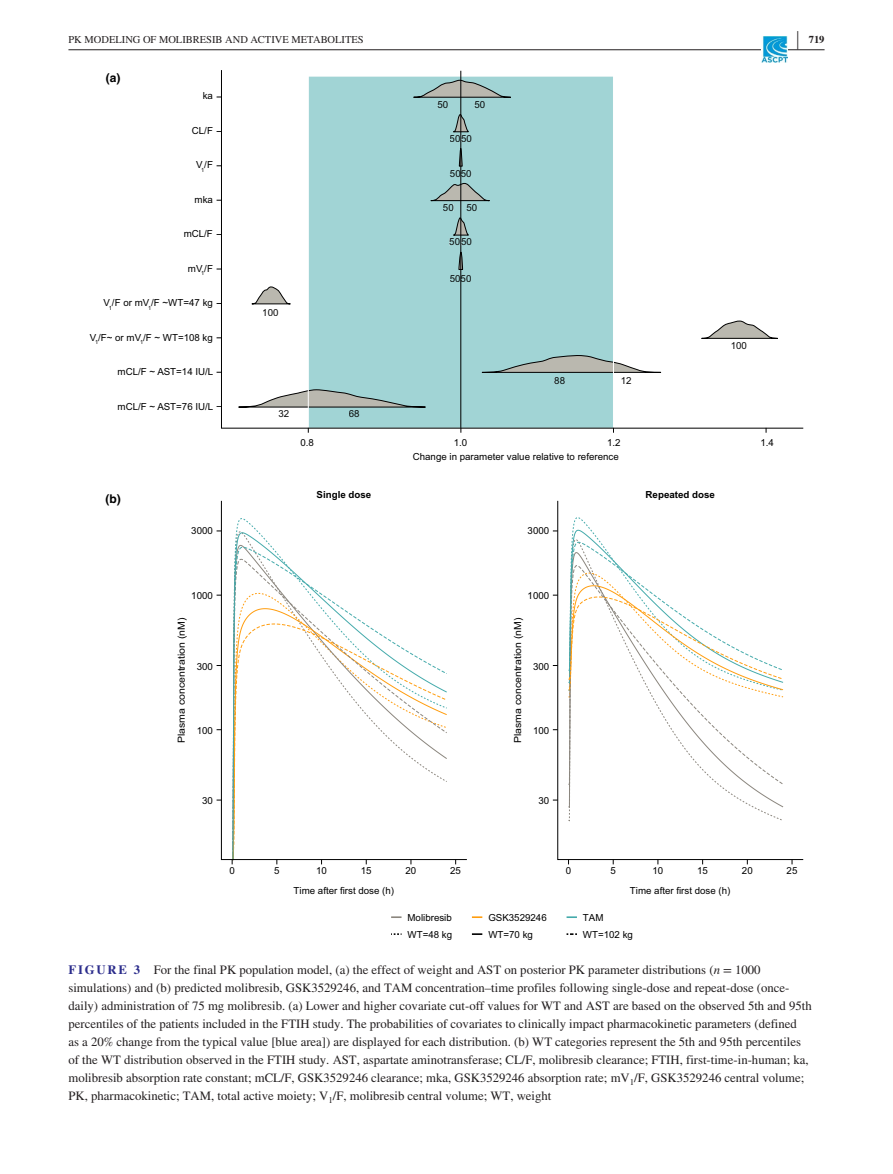
<style>
.page{position:relative;width:893px;height:1174px;background:#fff}
.page>*{position:absolute;margin:0;border:0;box-sizing:border-box;transform-origin:0 0}
.t1{font:700 25.95px "STIX";color:#231f20;scale:.36 1}
.t2{font:12.75px/18px "STIX";color:#231f20}
.t3{font:700 12px "Helvetica";color:#000}
.t4{font:10.5px "STIX";color:#231f20}
.t5{font:700 10.5px "STIX";color:#231f20}
.t6{font:9.75px "Arial";color:#000}
.t7{font:9.75px "Arial";color:#000;scale:1.08 1}
.t8{font:9.75px "Arial";color:#060808}
.t9{font:700 9.75px "Arial";color:#000}
.t10{font:9.75px "Arial";color:#0a0a0a}
.s1{font-weight:700;color:#2c2d8c}
.s2{font-style:italic}
</style>
<div class="page">
<hr style="left:68px;top:49px;width:756px;height:1px;background:#231f20">
<img style="left:761px;top:37px;width:26px;height:25px">
<svg style="left:221px;top:501px;width:582px;height:359px"></svg>
<svg style="left:391px;top:933px;width:11px;height:2px"></svg>
<svg style="left:472px;top:933px;width:10px;height:2px"></svg>
<svg style="left:567px;top:933px;width:10px;height:2px"></svg>
<svg style="left:472px;top:916px;width:10px;height:2px"></svg>
<svg style="left:567px;top:916px;width:10px;height:2px"></svg>
<svg style="left:391px;top:916px;width:10px;height:2px"></svg>
<svg style="left:221px;top:70px;width:582px;height:359px"></svg>
<h1 class="t1" style="left:797px;top:25px;width:7px">|</h1>
<p class="t4" style="left:68px;top:32px;width:297px">PK MODELING OF MOLIBRESIB AND ACTIVE METABOLITES</p>
<p class="t5" style="left:809px;top:33px;width:17px">719</p>
<p class="t3" style="left:106px;top:71px;width:16px">(a)</p>
<p class="t6" style="left:203px;top:90px;width:12px">ka</p>
<p class="t6" style="left:192px;top:124px;width:23px">CL/F</p>
<p class="t6" style="left:196px;top:159px;width:18px">V<sub>1</sub>/F</p>
<p class="t6" style="left:195px;top:193px;width:20px">mka</p>
<p class="t6" style="left:184px;top:227px;width:31px">mCL/F</p>
<p class="t6" style="left:188px;top:262px;width:27px">mV<sub>1</sub>/F</p>
<p class="t6" style="left:103px;top:296px;width:111px">V<sub>1</sub>/F or mV<sub>1</sub>/F ~WT=47 kg</p>
<p class="t6" style="left:90px;top:331px;width:125px">V<sub>1</sub>/F~ or mV<sub>1</sub>/F ~ WT=108 kg</p>
<p class="t6" style="left:118px;top:365px;width:97px">mCL/F ~ AST=14 IU/L</p>
<p class="t6" style="left:118px;top:400px;width:97px">mCL/F ~ AST=76 IU/L</p>
<p class="t10" style="left:262px;top:306px;width:18px">100</p>
<p class="t10" style="left:279px;top:407px;width:12px">32</p>
<p class="t8" style="left:349px;top:407px;width:12px">68</p>
<p class="t8" style="left:437px;top:98px;width:12px">50</p>
<p class="t8" style="left:474px;top:98px;width:12px">50</p>
<p class="t8" style="left:450px;top:132px;width:24px">5050</p>
<p class="t8" style="left:450px;top:167px;width:23px">5050</p>
<p class="t8" style="left:443px;top:201px;width:12px">50</p>
<p class="t8" style="left:449px;top:236px;width:24px">5050</p>
<p class="t8" style="left:467px;top:201px;width:12px">50</p>
<p class="t8" style="left:450px;top:272px;width:23px">5050</p>
<p class="t8" style="left:554px;top:374px;width:12px">88</p>
<p class="t10" style="left:621px;top:374px;width:12px">12</p>
<p class="t10" style="left:731px;top:339px;width:18px">100</p>
<p class="t6" style="left:301px;top:436px;width:15px">0.8</p>
<p class="t6" style="left:454px;top:436px;width:15px">1.0</p>
<p class="t6" style="left:607px;top:436px;width:15px">1.2</p>
<p class="t6" style="left:760px;top:436px;width:15px">1.4</p>
<p class="t6" style="left:413px;top:450px;width:208px">Change in parameter value relative to reference</p>
<p class="t3" style="left:106px;top:491px;width:17px">(b)</p>
<p class="t9" style="left:317px;top:487px;width:56px">Single dose</p>
<p class="t9" style="left:646px;top:487px;width:71px">Repeated dose</p>
<p class="t6" style="left:191px;top:524px;width:23px">3000</p>
<p class="t6" style="left:528px;top:524px;width:23px">3000</p>
<p class="t6" style="left:191px;top:589px;width:23px">1000</p>
<p class="t6" style="left:528px;top:589px;width:23px">1000</p>
<p class="t7" style="left:175px;top:743px;width:118px;rotate:-90deg">Plasma concentration (nM)</p>
<p class="t6" style="left:197px;top:660px;width:18px">300</p>
<p class="t6" style="left:197px;top:724px;width:18px">100</p>
<p class="t7" style="left:511px;top:743px;width:118px;rotate:-90deg">Plasma concentration (nM)</p>
<p class="t6" style="left:533px;top:660px;width:18px">300</p>
<p class="t6" style="left:533px;top:724px;width:18px">100</p>
<p class="t6" style="left:202px;top:794px;width:12px">30</p>
<p class="t6" style="left:538px;top:794px;width:12px">30</p>
<p class="t6" style="left:229px;top:864px;width:7px">0</p>
<p class="t6" style="left:274px;top:864px;width:7px">5</p>
<p class="t6" style="left:316px;top:864px;width:12px">10</p>
<p class="t6" style="left:361px;top:864px;width:12px">15</p>
<p class="t6" style="left:406px;top:864px;width:12px">20</p>
<p class="t6" style="left:450px;top:864px;width:12px">25</p>
<p class="t6" style="left:566px;top:864px;width:7px">0</p>
<p class="t6" style="left:610px;top:864px;width:7px">5</p>
<p class="t6" style="left:652px;top:864px;width:12px">10</p>
<p class="t6" style="left:697px;top:864px;width:12px">15</p>
<p class="t6" style="left:742px;top:864px;width:12px">20</p>
<p class="t6" style="left:787px;top:864px;width:12px">25</p>
<p class="t6" style="left:294px;top:884px;width:102px">Time after first dose (h)</p>
<p class="t6" style="left:630px;top:884px;width:102px">Time after first dose (h)</p>
<p class="t6" style="left:408px;top:911px;width:46px">Molibresib</p>
<p class="t6" style="left:488px;top:911px;width:60px">GSK3529246</p>
<p class="t6" style="left:583px;top:911px;width:22px">TAM</p>
<p class="t6" style="left:408px;top:928px;width:46px">WT=48 kg</p>
<p class="t6" style="left:488px;top:928px;width:46px">WT=70 kg</p>
<p class="t6" style="left:583px;top:928px;width:52px">WT=102 kg</p>
<p class="t2" style="left:68px;top:961px;width:745px"><span class="s1">FIGURE 3</span> For the final PK population model, (a) the effect of weight and AST on posterior PK parameter distributions (<span class="s2">n</span> = 1000 simulations) and (b) predicted molibresib, GSK3529246, and TAM concentration–time profiles following single-dose and repeat-dose (once&shy;daily) administration of 75 mg molibresib. (a) Lower and higher covariate cut-off values for WT and AST are based on the observed 5th and 95th percentiles of the patients included in the FTIH study. The probabilities of covariates to clinically impact pharmacokinetic parameters (defined<br>as a 20% change from the typical value [blue area]) are displayed for each distribution. (b) WT categories represent the 5th and 95th percentiles of the WT distribution observed in the FTIH study. AST, aspartate aminotransferase; CL/F, molibresib clearance; FTIH, first-time-in-human; ka, molibresib absorption rate constant; mCL/F, GSK3529246 clearance; mka, GSK3529246 absorption rate; mV<sub>1</sub>/F, GSK3529246 central volume; PK, pharmacokinetic; TAM, total active moiety; V<sub>1</sub>/F, molibresib central volume; WT, weight</p>
</div>
